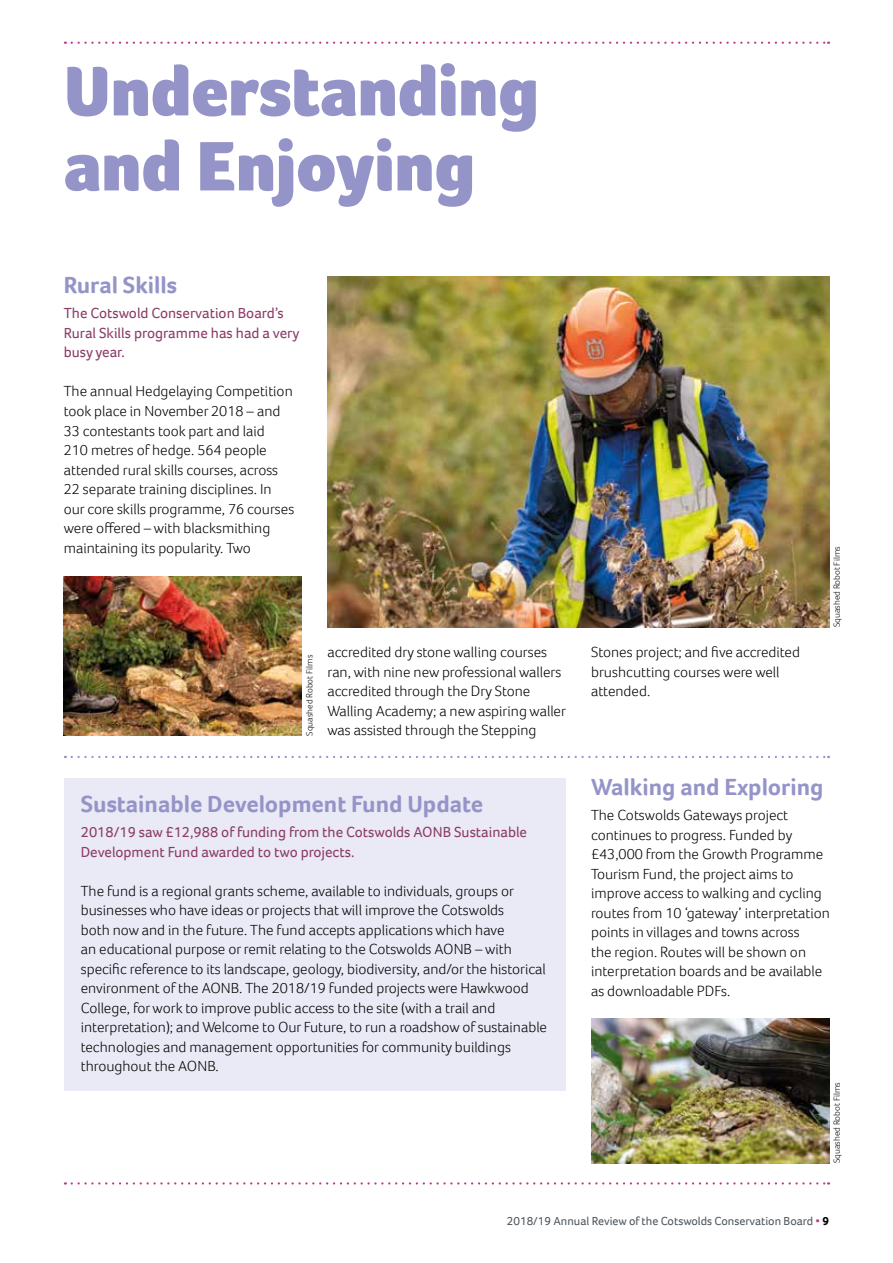
<style>
.page{position:relative;width:893px;height:1263px;background:#fff}
.page>*{position:absolute;margin:0;border:0;box-sizing:border-box;transform-origin:0 0}
.t1{font:900 72px/75px "Foco";color:#9594c8}
.t2{font:700 24px "Foco";color:#9594c8}
.t3{font:300 15px/19.5px "Foco";color:#000}
.t4{font:15px/19.5px "Foco";color:#8c3c67}
.t5{font:12px "Foco";color:#4e575d}
.t6{font:300 9px "Foco";color:#000}
.s1{color:#bd3b8e}
.s2{font-weight:700;color:#000}
</style>
<div class="page">
<svg style="left:72px;top:1182px;width:757px;height:2px"></svg>
<svg style="left:72px;top:42px;width:757px;height:2px"></svg>
<img style="left:64px;top:577px;width:238px;height:159px">
<img style="left:327px;top:276px;width:502px;height:351px">
<div style="left:64px;top:778px;width:502px;height:313px;background:#eae9f6"></div>
<img style="left:591px;top:1018px;width:238px;height:145px">
<svg style="left:72px;top:756px;width:757px;height:2px"></svg>
<h1 class="t1" style="left:64px;top:53px;width:476px">Understanding and Enjoying</h1>
<h2 class="t2" style="left:64px;top:269px;width:115px">Rural Skills</h2>
<p class="t4" style="left:64px;top:303px;width:237px">The Cotswold Conservation Board’s<br>Rural Skills programme has had a very busy year.</p>
<p class="t3" style="left:64px;top:381px;width:232px">The annual Hedgelaying Competition took place in November 2018 – and 33 contestants took part and laid<br>210 metres of hedge. 564 people attended rural skills courses, across 22 separate training disciplines. In our core skills programme, 76 courses were offered – with blacksmithing maintaining its popularity. Two</p>
<p class="t6" style="left:304px;top:736px;width:82px;rotate:-90deg">Squashed Robot Films</p>
<p class="t3" style="left:327px;top:642px;width:240px">accredited dry stone walling courses ran, with nine new professional wallers accredited through the Dry Stone Walling Academy; a new aspiring waller was assisted through the Stepping</p>
<p class="t3" style="left:591px;top:642px;width:210px">Stones project; and five accredited brushcutting courses were well attended.</p>
<p class="t6" style="left:831px;top:627px;width:82px;rotate:-90deg">Squashed Robot Films</p>
<h2 class="t2" style="left:81px;top:788px;width:404px">Sustainable Development Fund Update</h2>
<p class="t4" style="left:81px;top:822px;width:448px">2018/19 saw £12,988 of funding from the Cotswolds AONB Sustainable<br>Development Fund awarded to two projects.</p>
<p class="t3" style="left:81px;top:881px;width:468px">The fund is a regional grants scheme, available to individuals, groups or businesses who have ideas or projects that will improve the Cotswolds<br>both now and in the future. The fund accepts applications which have<br>an educational purpose or remit relating to the Cotswolds AONB – with specific reference to its landscape, geology, biodiversity, and/or the historical environment of the AONB. The 2018/19 funded projects were Hawkwood College, for work to improve public access to the site (with a trail and interpretation); and Welcome to Our Future, to run a roadshow of sustainable technologies and management opportunities for community buildings throughout the AONB.</p>
<h2 class="t2" style="left:591px;top:771px;width:234px">Walking and Exploring</h2>
<p class="t3" style="left:591px;top:805px;width:240px">The Cotswolds Gateways project continues to progress. Funded by £43,000 from the Growth Programme Tourism Fund, the project aims to improve access to walking and cycling routes from 10 ‘gateway’ interpretation points in villages and towns across<br>the region. Routes will be shown on interpretation boards and be available as downloadable PDFs.</p>
<p class="t6" style="left:831px;top:1163px;width:82px;rotate:-90deg">Squashed Robot Films</p>
<p class="t5" style="left:507px;top:1213px;width:324px">2018/19 Annual Review of the Cotswolds Conservation Board <span class="s1">•</span> <span class="s2">9</span></p>
</div>
